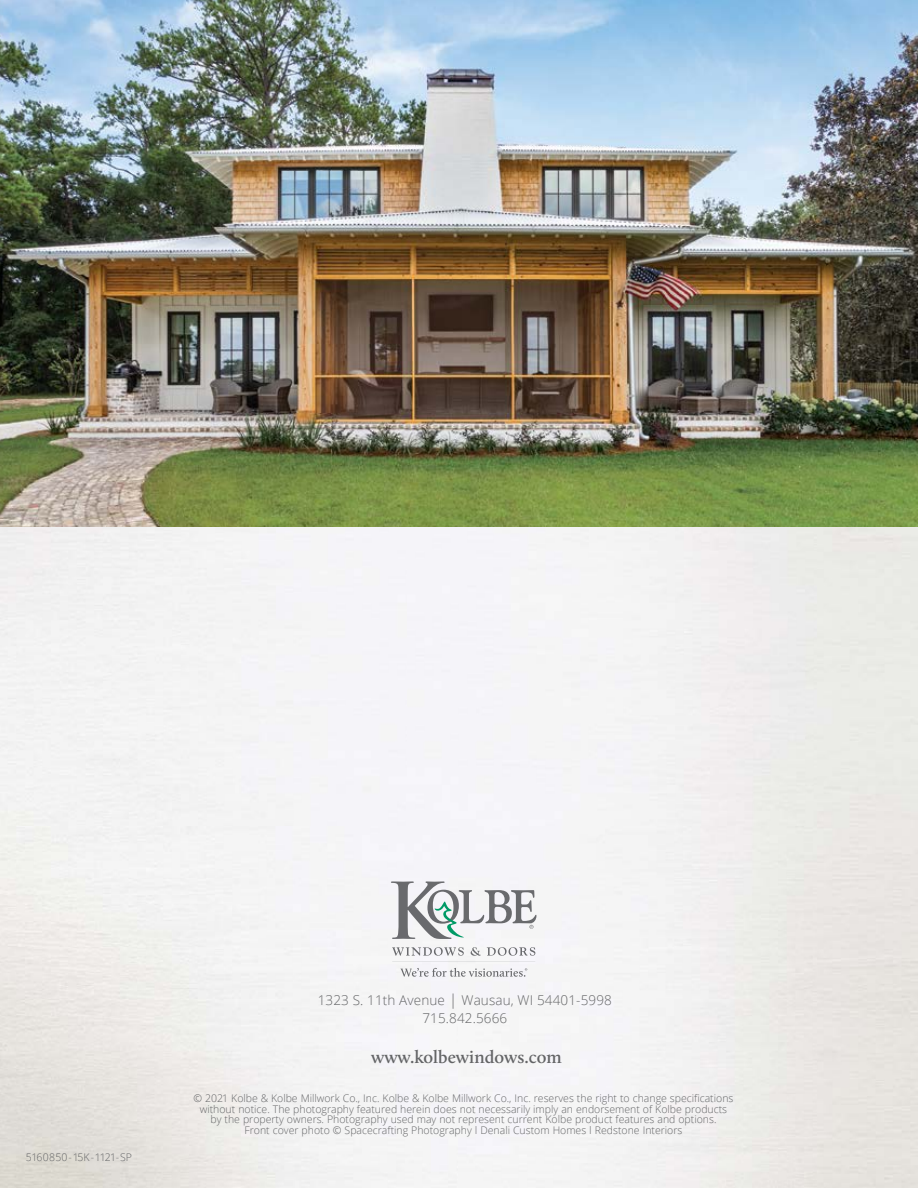
<style>
.page{position:relative;width:918px;height:1188px;background:#fff}
.page>*{position:absolute;margin:0;border:0;box-sizing:border-box;transform-origin:0 0}
.t1{font:600 18px "Calluna";color:#636466}
.t2{font:300 13.5px/18px "Open Sans";letter-spacing:.01em;color:#636466;text-align:center}
.t3{font:300 10.5px/10.5px "Open Sans";color:#636466;text-align:center}
.s1{font-size:15px}
.s2{font-size:10.95px}
</style>
<div class="page">
<img style="left:0;top:526px;width:918px;height:662px">
<svg style="left:392px;top:947px;width:72px;height:9px"></svg>
<svg style="left:471px;top:947px;width:10px;height:9px"></svg>
<svg style="left:487px;top:947px;width:48px;height:9px"></svg>
<svg style="left:391px;top:881px;width:145px;height:58px"></svg>
<hr style="left:392px;top:961px;width:143px;height:1px;background:#bcbec0">
<svg style="left:401px;top:968px;width:126px;height:9px"></svg>
<img style="left:0;top:0;width:918px;height:526px">
<p class="t3" style="left:26px;top:1152px;width:108px">5160850-15K-1121-SP</p>
<p class="t2" style="left:318px;top:990px;width:296px">1323 S. 11th Avenue <span class="s1">|</span> Wausau, WI 54401-5998<br>715.842.5666</p>
<h1 class="t1" style="left:371px;top:1046px;width:192px">www.kolbewindows.com</h1>
<p class="t3" style="left:194px;top:1093px;width:541px">© 2021 Kolbe &amp; Kolbe Millwork Co., Inc. Kolbe &amp; Kolbe Millwork Co., Inc. reserves the right to change specifications without notice. The photography featured herein does not necessarily imply an endorsement of Kolbe products by the property owners. Photography used may not represent current Kolbe product features and options.<br>Front cover photo © Spacecrafting Photography <span class="s2">I</span> Denali Custom Homes <span class="s2">I</span> Redstone Interiors</p>
</div>
